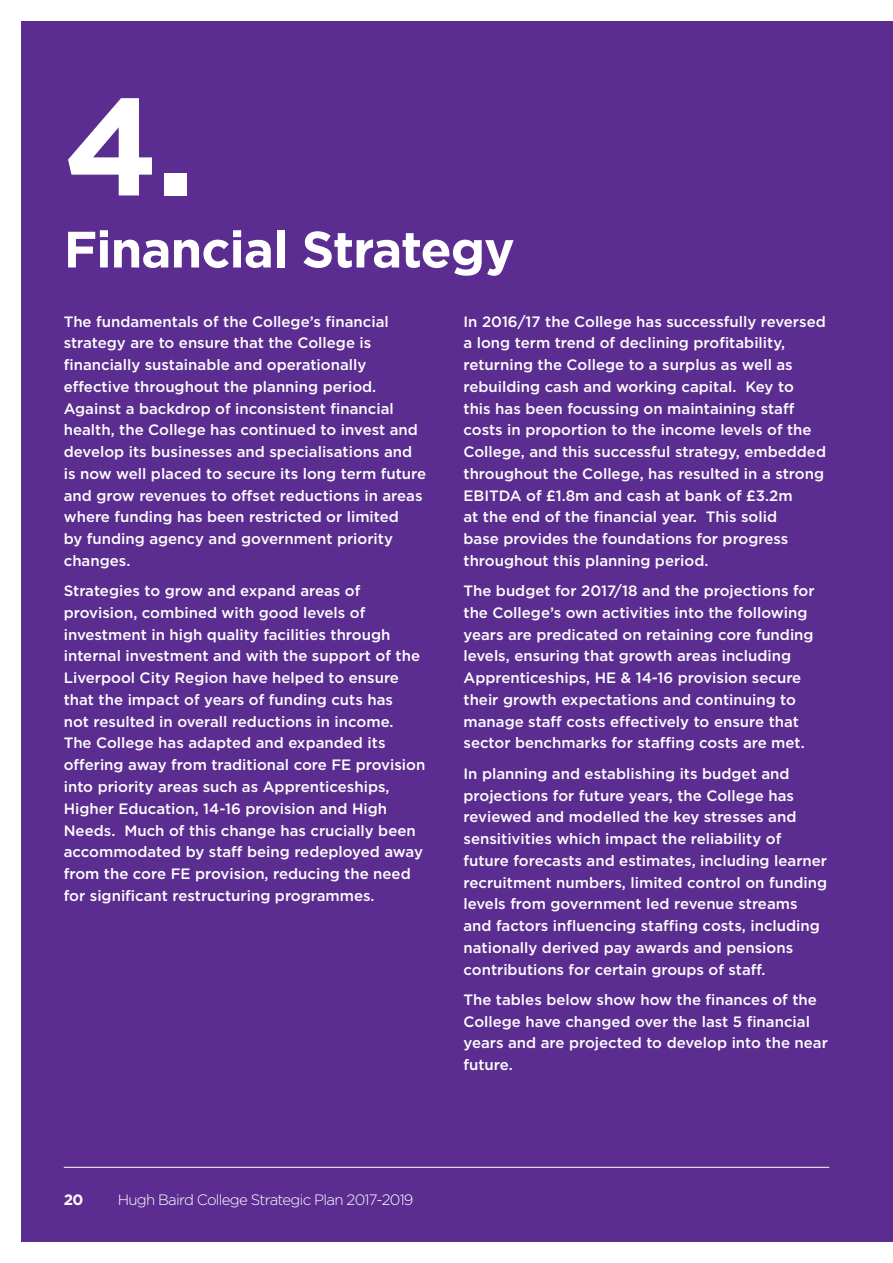
<style>
.page{position:relative;width:893px;height:1263px;background:#fff}
.page>*{position:absolute;margin:0;border:0;box-sizing:border-box;transform-origin:0 0}
.t1{font:700 138px "Gotham";color:#fff}
.t2{font:700 51px "Gotham";letter-spacing:-.02em;color:#fff}
.t3{font:500 15px/21.8px "Gotham";color:#fff}
.t4{font:300 15px "Gotham";letter-spacing:-.05em;color:#fff}
.t5{font:700 15px "Gotham";color:#fff}
</style>
<div class="page">
<div style="left:21px;top:21px;width:872px;height:1221px;background:#5c2d91"></div>
<hr style="left:64px;top:1167px;width:765px;height:1px;background:#fff">
<h1 class="t1" style="left:64px;top:55px;width:133px">4.</h1>
<h2 class="t2" style="left:64px;top:216px;width:452px">Financial Strategy</h2>
<p class="t3" style="left:64px;top:310px;width:364px">The fundamentals of the College’s financial strategy are to ensure that the College is financially sustainable and operationally effective throughout the planning period.<br>Against a backdrop of inconsistent financial health, the College has continued to invest and develop its businesses and specialisations and is now well placed to secure its long term future and grow revenues to offset reductions in areas where funding has been restricted or limited<br>by funding agency and government priority changes.</p>
<p class="t3" style="left:64px;top:580px;width:363px">Strategies to grow and expand areas of provision, combined with good levels of investment in high quality facilities through internal investment and with the support of the Liverpool City Region have helped to ensure that the impact of years of funding cuts has<br>not resulted in overall reductions in income.<br>The College has adapted and expanded its offering away from traditional core FE provision into priority areas such as Apprenticeships, Higher Education, 14-16 provision and High Needs. Much of this change has crucially been accommodated by staff being redeployed away from the core FE provision, reducing the need for significant restructuring programmes.</p>
<p class="t3" style="left:463px;top:310px;width:364px">In 2016/17 the College has successfully reversed a long term trend of declining profitability, returning the College to a surplus as well as rebuilding cash and working capital. Key to<br>this has been focussing on maintaining staff costs in proportion to the income levels of the College, and this successful strategy, embedded throughout the College, has resulted in a strong EBITDA of £1.8m and cash at bank of £3.2m<br>at the end of the financial year. This solid<br>base provides the foundations for progress throughout this planning period.</p>
<p class="t3" style="left:463px;top:580px;width:353px">The budget for 2017/18 and the projections for the College’s own activities into the following years are predicated on retaining core funding levels, ensuring that growth areas including Apprenticeships, HE &amp; 14-16 provision secure their growth expectations and continuing to manage staff costs effectively to ensure that sector benchmarks for staffing costs are met.</p>
<p class="t3" style="left:463px;top:762px;width:365px">In planning and establishing its budget and projections for future years, the College has reviewed and modelled the key stresses and sensitivities which impact the reliability of future forecasts and estimates, including learner recruitment numbers, limited control on funding levels from government led revenue streams and factors influencing staffing costs, including nationally derived pay awards and pensions contributions for certain groups of staff.</p>
<p class="t3" style="left:463px;top:988px;width:366px">The tables below show how the finances of the College have changed over the last 5 financial years and are projected to develop into the near future.</p>
<p class="t5" style="left:64px;top:1189px;width:21px">20</p>
<p class="t4" style="left:118px;top:1190px;width:297px">Hugh Baird College Strategic Plan 2017-2019</p>
<p class="t4" style="left:64px;top:1191px;width:251px">Hugh Baird Strategic P an 2015 - 2017</p>
</div>
